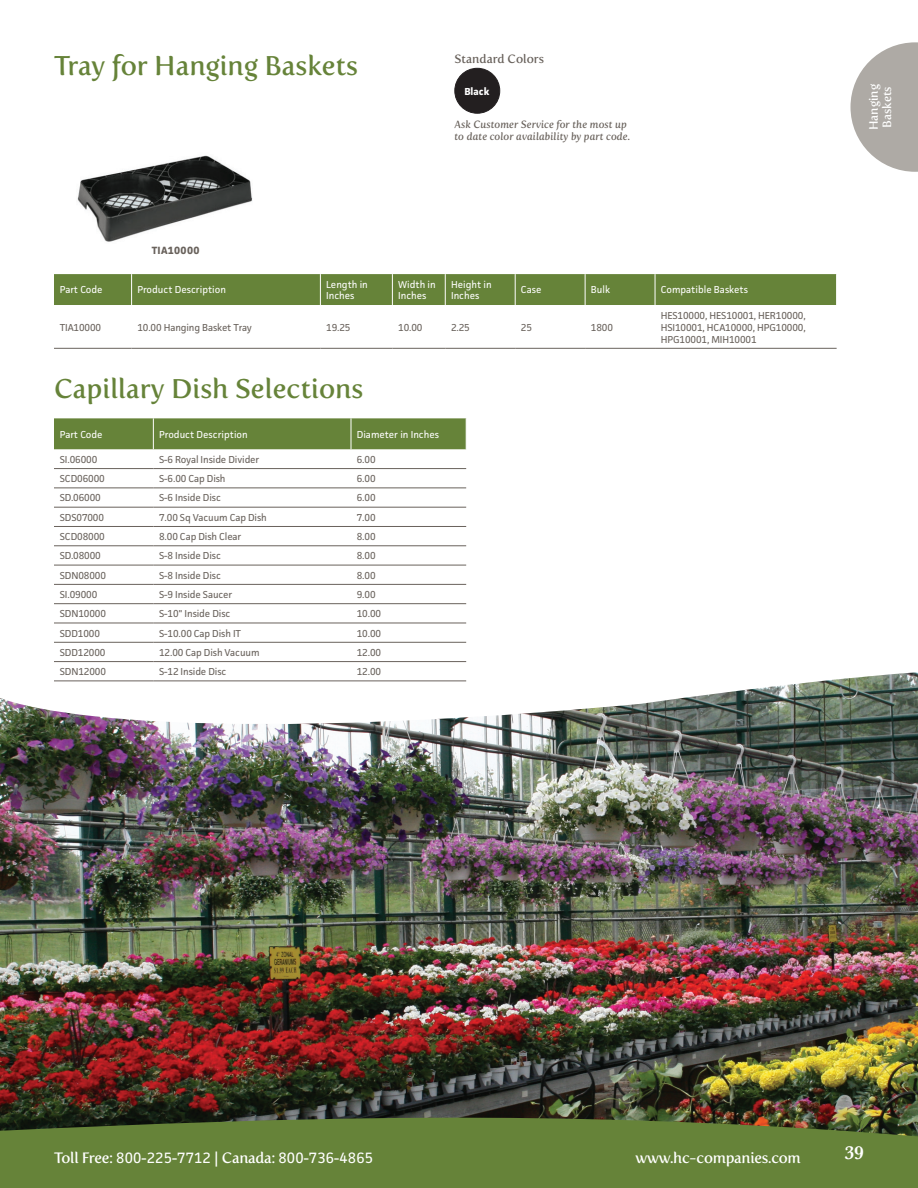
<style>
.page{position:relative;width:918px;height:1188px;background:#fff}
.page>*{position:absolute;margin:0;border:0;box-sizing:border-box;transform-origin:0 0}
.Category_Name_-_Top{font:27px "Fertigo Pro";color:#668339}
.t1{font:600 19.5px "Baskerville";color:#fff}
.t2{font:15px "Facit";letter-spacing:.01em;color:#fff}
.t3{font:15px "Fertigo Pro";letter-spacing:-.02em;color:#fff}
.t4{font:12px "Fertigo Pro";color:#69625c}
.t5{font:12px/13.4px "Fertigo Pro";color:#fff}
.header_dark_green_te{font:italic 10.5px "Fertigo Pro";color:#69625c}
.small_part___under_i{font:700 10.5px "Facit";letter-spacing:.03em;color:#69625c}
.Product_Specs{font:10.2px/12px "Facit";letter-spacing:-.01em;color:#69625c;text-align:justify}
.t6{font:700 10.2px "Facit";color:#fff}
.header_dark_green_te-2{font:10.05px/11.6px "Facit";color:#fff}
.s1{font-family:"Fertigo Pro"}
</style>
<div class="page">
<img style="left:0;top:672px;width:918px;height:405px">
<img style="left:77px;top:155px;width:176px;height:87px">
<div style="left:54px;top:274px;width:782px;height:31px;background:#668339"></div>
<hr style="left:515px;top:274px;width:1px;height:31px;background:#fff">
<hr style="left:585px;top:274px;width:1px;height:31px;background:#fff">
<hr style="left:655px;top:274px;width:1px;height:31px;background:#fff">
<hr style="left:392px;top:274px;width:1px;height:31px;background:#fff">
<hr style="left:445px;top:274px;width:1px;height:31px;background:#fff">
<hr style="left:320px;top:274px;width:1px;height:31px;background:#fff">
<hr style="left:131px;top:274px;width:1px;height:31px;background:#fff">
<hr style="left:54px;top:348px;width:78px;height:1px;background:#69625c">
<hr style="left:132px;top:348px;width:188px;height:1px;background:#69625c">
<hr style="left:320px;top:348px;width:72px;height:1px;background:#69625c">
<hr style="left:392px;top:348px;width:53px;height:1px;background:#69625c">
<hr style="left:445px;top:348px;width:70px;height:1px;background:#69625c">
<hr style="left:515px;top:348px;width:70px;height:1px;background:#69625c">
<hr style="left:585px;top:348px;width:70px;height:1px;background:#69625c">
<hr style="left:655px;top:348px;width:182px;height:1px;background:#69625c">
<div style="left:455px;top:68px;width:45px;height:45px;background:#231f20;border-radius:50%"></div>
<div style="left:455px;top:68px;width:45px;height:46px;border:1px solid #231f20;border-radius:50%"></div>
<div style="left:54px;top:418px;width:412px;height:31px;background:#668339"></div>
<hr style="left:54px;top:468px;width:99px;height:1px;background:#69625c">
<hr style="left:153px;top:468px;width:198px;height:1px;background:#69625c">
<hr style="left:351px;top:468px;width:115px;height:1px;background:#69625c">
<hr style="left:54px;top:488px;width:99px;height:1px;background:#69625c">
<hr style="left:153px;top:488px;width:198px;height:1px;background:#69625c">
<hr style="left:351px;top:488px;width:115px;height:1px;background:#69625c">
<hr style="left:54px;top:507px;width:99px;height:1px;background:#69625c">
<hr style="left:153px;top:507px;width:198px;height:1px;background:#69625c">
<hr style="left:351px;top:507px;width:115px;height:1px;background:#69625c">
<hr style="left:54px;top:526px;width:99px;height:1px;background:#69625c">
<hr style="left:153px;top:526px;width:198px;height:1px;background:#69625c">
<hr style="left:351px;top:526px;width:115px;height:1px;background:#69625c">
<hr style="left:54px;top:546px;width:99px;height:1px;background:#69625c">
<hr style="left:153px;top:546px;width:198px;height:1px;background:#69625c">
<hr style="left:351px;top:546px;width:115px;height:1px;background:#69625c">
<hr style="left:54px;top:565px;width:99px;height:1px;background:#69625c">
<hr style="left:153px;top:565px;width:198px;height:1px;background:#69625c">
<hr style="left:351px;top:565px;width:115px;height:1px;background:#69625c">
<hr style="left:54px;top:584px;width:99px;height:1px;background:#69625c">
<hr style="left:153px;top:584px;width:198px;height:1px;background:#69625c">
<hr style="left:351px;top:584px;width:115px;height:1px;background:#69625c">
<hr style="left:54px;top:603px;width:99px;height:1px;background:#69625c">
<hr style="left:153px;top:603px;width:198px;height:1px;background:#69625c">
<hr style="left:351px;top:603px;width:115px;height:1px;background:#69625c">
<hr style="left:54px;top:623px;width:99px;height:1px;background:#69625c">
<hr style="left:153px;top:623px;width:198px;height:1px;background:#69625c">
<hr style="left:351px;top:623px;width:115px;height:1px;background:#69625c">
<hr style="left:54px;top:642px;width:99px;height:1px;background:#69625c">
<hr style="left:153px;top:642px;width:198px;height:1px;background:#69625c">
<hr style="left:351px;top:642px;width:115px;height:1px;background:#69625c">
<hr style="left:54px;top:661px;width:99px;height:1px;background:#69625c">
<hr style="left:153px;top:661px;width:198px;height:1px;background:#69625c">
<hr style="left:351px;top:661px;width:115px;height:1px;background:#69625c">
<hr style="left:54px;top:681px;width:99px;height:1px;background:#69625c">
<hr style="left:153px;top:681px;width:198px;height:1px;background:#69625c">
<hr style="left:351px;top:681px;width:115px;height:1px;background:#69625c">
<hr style="left:351px;top:418px;width:1px;height:31px;background:#fff">
<hr style="left:153px;top:418px;width:1px;height:31px;background:#fff">
<img style="left:0;top:1077px;width:918px;height:111px">
<svg style="left:851px;top:1115px;width:21px;height:18px"></svg>
<svg style="left:850px;top:42px;width:68px;height:130px"></svg>
<p class="Category_Name_-_Top" style="left:54px;top:50px;width:306px">Tray for Hanging Baskets</p>
<p class="small_part___under_i" style="left:152px;top:244px;width:49px">TIA10000</p>
<p class="t4" style="left:454px;top:52px;width:91px">Standard Colors</p>
<p class="t6" style="left:464px;top:85px;width:27px">Black</p>
<p class="header_dark_green_te" style="left:454px;top:119px;width:174px">Ask Customer Service for the most up</p>
<p class="header_dark_green_te" style="left:454px;top:131px;width:177px">to date color availability by part code.</p>
<p class="header_dark_green_te-2" style="left:60px;top:284px;width:44px">Part Code</p>
<p class="header_dark_green_te-2" style="left:137px;top:284px;width:90px">Product Description</p>
<p class="header_dark_green_te-2" style="left:326px;top:278px;width:43px">Length in<br>Inches</p>
<p class="header_dark_green_te-2" style="left:398px;top:278px;width:39px">Width in<br>Inches</p>
<p class="header_dark_green_te-2" style="left:451px;top:278px;width:42px">Height in<br>Inches</p>
<p class="header_dark_green_te-2" style="left:521px;top:284px;width:22px">Case</p>
<p class="header_dark_green_te-2" style="left:591px;top:284px;width:21px">Bulk</p>
<p class="header_dark_green_te-2" style="left:661px;top:284px;width:89px">Compatible Baskets</p>
<p class="Product_Specs" style="left:60px;top:321px;width:43px">TIA10000</p>
<p class="Product_Specs" style="left:137px;top:321px;width:116px">10.00 Hanging Basket Tray</p>
<p class="Product_Specs" style="left:326px;top:321px;width:26px">19.25</p>
<p class="Product_Specs" style="left:398px;top:321px;width:26px">10.00</p>
<p class="Product_Specs" style="left:451px;top:321px;width:20px">2.25</p>
<p class="Product_Specs" style="left:521px;top:321px;width:13px">25</p>
<p class="Product_Specs" style="left:591px;top:321px;width:24px">1800</p>
<p class="Product_Specs" style="left:661px;top:309px;width:146px">HES10000, HES10001, HER10000, HSI10001, HCA10000, HPG10000, HPG10001, MIH10001</p>
<p class="Category_Name_-_Top" style="left:54px;top:373px;width:311px">Capillary Dish Selections</p>
<p class="header_dark_green_te-2" style="left:60px;top:428px;width:44px">Part Code</p>
<p class="header_dark_green_te-2" style="left:159px;top:428px;width:90px">Product Description</p>
<p class="header_dark_green_te-2" style="left:357px;top:428px;width:84px">Diameter in Inches</p>
<p class="Product_Specs" style="left:60px;top:453px;width:39px">SI.06000</p>
<p class="Product_Specs" style="left:159px;top:453px;width:102px">S-6 Royal Inside Divider</p>
<p class="Product_Specs" style="left:357px;top:453px;width:20px">6.00</p>
<p class="Product_Specs" style="left:60px;top:472px;width:47px">SCD06000</p>
<p class="Product_Specs" style="left:159px;top:472px;width:68px">S-6.00 Cap Dish</p>
<p class="Product_Specs" style="left:357px;top:472px;width:20px">6.00</p>
<p class="Product_Specs" style="left:60px;top:492px;width:43px">SD.06000</p>
<p class="Product_Specs" style="left:159px;top:492px;width:63px">S-6 Inside Disc</p>
<p class="Product_Specs" style="left:357px;top:492px;width:20px">6.00</p>
<p class="Product_Specs" style="left:60px;top:511px;width:46px">SDS07000</p>
<p class="Product_Specs" style="left:159px;top:511px;width:109px">7.00 Sq Vacuum Cap Dish</p>
<p class="Product_Specs" style="left:357px;top:511px;width:20px">7.00</p>
<p class="Product_Specs" style="left:60px;top:530px;width:47px">SCD08000</p>
<p class="Product_Specs" style="left:159px;top:530px;width:84px">8.00 Cap Dish Clear</p>
<p class="Product_Specs" style="left:357px;top:530px;width:20px">8.00</p>
<p class="Product_Specs" style="left:60px;top:550px;width:43px">SD.08000</p>
<p class="Product_Specs" style="left:159px;top:550px;width:63px">S-8 Inside Disc</p>
<p class="Product_Specs" style="left:357px;top:550px;width:20px">8.00</p>
<p class="Product_Specs" style="left:60px;top:569px;width:48px">SDN08000</p>
<p class="Product_Specs" style="left:159px;top:569px;width:63px">S-8 Inside Disc</p>
<p class="Product_Specs" style="left:357px;top:569px;width:20px">8.00</p>
<p class="Product_Specs" style="left:60px;top:588px;width:39px">SI.09000</p>
<p class="Product_Specs" style="left:159px;top:588px;width:75px">S-9 Inside Saucer</p>
<p class="Product_Specs" style="left:357px;top:588px;width:20px">9.00</p>
<p class="Product_Specs" style="left:60px;top:607px;width:48px">SDN10000</p>
<p class="Product_Specs" style="left:159px;top:607px;width:73px">S-10" Inside Disc</p>
<p class="Product_Specs" style="left:357px;top:607px;width:26px">10.00</p>
<p class="Product_Specs" style="left:60px;top:627px;width:42px">SDD1000</p>
<p class="Product_Specs" style="left:159px;top:627px;width:83px">S-10.00 Cap Dish IT</p>
<p class="Product_Specs" style="left:357px;top:627px;width:26px">10.00</p>
<p class="Product_Specs" style="left:60px;top:646px;width:47px">SDD12000</p>
<p class="Product_Specs" style="left:159px;top:646px;width:102px">12.00 Cap Dish Vacuum</p>
<p class="Product_Specs" style="left:357px;top:646px;width:26px">12.00</p>
<p class="Product_Specs" style="left:60px;top:665px;width:48px">SDN12000</p>
<p class="Product_Specs" style="left:159px;top:665px;width:69px">S-12 Inside Disc</p>
<p class="Product_Specs" style="left:357px;top:665px;width:26px">12.00</p>
<p class="t5" style="left:867px;top:130px;width:48px;rotate:-90deg">Hanging<br>Baskets</p>
<h3 class="t2" style="left:54px;top:1148px;width:321px"><span class="s1">Toll Free:</span> 800-225-7712 | <span class="s1">Canada:</span> 800-736-4865</h3>
<h3 class="t3" style="left:636px;top:1149px;width:167px">www.hc-companies.com</h3>
<h2 class="t1" style="left:844px;top:1139px;width:21px">39</h2>
</div>
